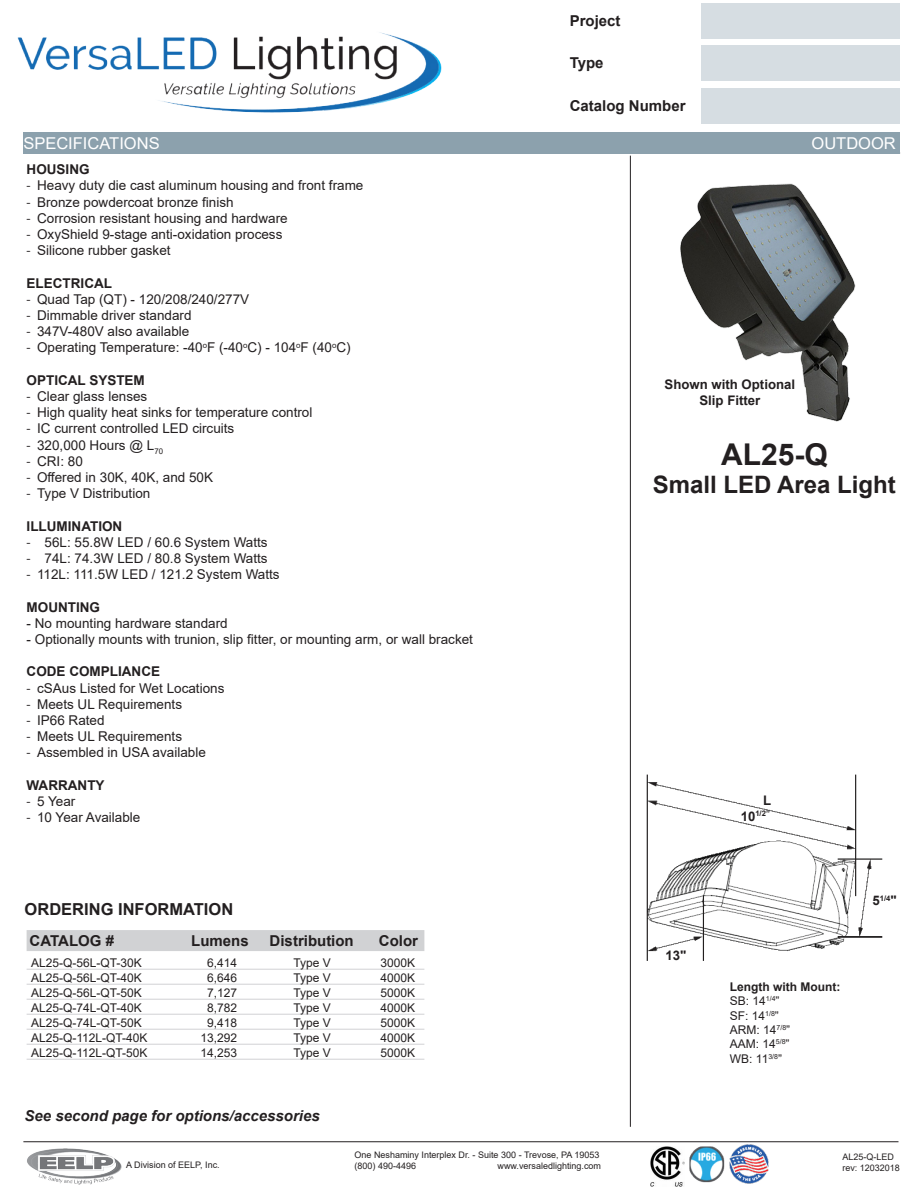
<style>
.page{position:relative;width:918px;height:1188px;background:#fff}
.page>*{position:absolute;margin:0;border:0;box-sizing:border-box;transform-origin:0 0}
.t1{font:700 30px "Arial";color:#231f20}
.t2{font:700 24px "Arial";color:#231f20}
.t3{font:700 16.5px "Arial";color:#231f20}
.t4{font:16.35px "Arial";color:#fff}
.Table_Headings{font:700 15px "Arial";color:#231f20}
.t5{font:italic 700 15px "Arial";color:#231f20}
.ParagraphText{font:13.5px "Arial";color:#231f20}
.ParagraphText-2{font:700 13.5px "Arial";color:#231f20}
.t6{font:700 13.2px "Arial";color:#231f20}
.OrderingInfoDescript{font:12px "Arial";color:#231f20}
.t7{font:700 12px "Arial";color:#231f20}
.t8{font:9px "Arial";color:#231f20}
.t9{font:700 7.65px "Arial";color:#231f20}
.s1{font-family:"Myriad Pro"}
.s2{font-size:13.2px}
</style>
<div class="page">
<img style="left:629px;top:759px;width:254px;height:221px">
<img style="left:17px;top:32px;width:425px;height:81px">
<div style="left:702px;top:3px;width:198px;height:35px;background:#d6dde2"></div>
<div style="left:702px;top:45px;width:198px;height:36px;background:#d6dde2"></div>
<div style="left:702px;top:88px;width:198px;height:36px;background:#d6dde2"></div>
<hr style="left:630px;top:156px;width:1px;height:971px;background:#231f20">
<div style="left:23px;top:133px;width:877px;height:21px;background:#8ca1ad"></div>
<hr style="left:23px;top:1141px;width:875px;height:1px;background:#231f20">
<img style="left:27px;top:1148px;width:95px;height:37px">
<div style="left:27px;top:930px;width:397px;height:21px;background:#d1d2d4"></div>
<hr style="left:27px;top:969px;width:397px;height:1px;background:#d1d2d4">
<hr style="left:27px;top:984px;width:397px;height:1px;background:#d1d2d4">
<hr style="left:27px;top:999px;width:397px;height:1px;background:#d1d2d4">
<hr style="left:27px;top:1014px;width:397px;height:1px;background:#d1d2d4">
<hr style="left:27px;top:1029px;width:397px;height:1px;background:#d1d2d4">
<hr style="left:27px;top:1044px;width:397px;height:1px;background:#d1d2d4">
<hr style="left:27px;top:1059px;width:397px;height:1px;background:#d1d2d4">
<img style="left:630px;top:164px;width:226px;height:276px">
<img style="left:651px;top:1146px;width:34px;height:40px">
<img style="left:689px;top:1146px;width:34px;height:36px">
<img style="left:723px;top:1145px;width:46px;height:39px">
<p class="Table_Headings" style="left:570px;top:10px;width:52px">Project</p>
<p class="Table_Headings" style="left:570px;top:52px;width:35px">Type</p>
<p class="Table_Headings" style="left:570px;top:95px;width:117px">Catalog Number</p>
<p class="t4" style="left:23px;top:132px;width:138px">SPECIFICATIONS</p>
<p class="t4" style="left:812px;top:132px;width:86px">OUTDOOR</p>
<p class="ParagraphText-2" style="left:27px;top:160px;width:65px">HOUSING</p>
<p class="ParagraphText" style="left:27px;top:176px;width:338px"><span class="s1">-</span> Heavy duty die cast aluminum housing and front frame</p>
<p class="ParagraphText" style="left:27px;top:193px;width:209px"><span class="s1">-</span> Bronze powdercoat bronze finish</p>
<p class="ParagraphText" style="left:27px;top:209px;width:263px"><span class="s1">-</span> Corrosion resistant housing and hardware</p>
<p class="ParagraphText" style="left:27px;top:225px;width:257px"><span class="s1">-</span> OxyShield 9-stage anti-oxidation process</p>
<p class="ParagraphText" style="left:27px;top:241px;width:146px"><span class="s1">-</span> Silicone rubber gasket</p>
<p class="ParagraphText-2" style="left:27px;top:273px;width:87px">ELECTRICAL</p>
<p class="ParagraphText" style="left:27px;top:290px;width:224px"><span class="s1">-</span> Quad Tap (QT) - 120/208/240/277V</p>
<p class="ParagraphText" style="left:27px;top:306px;width:167px"><span class="s1">-</span> Dimmable driver standard</p>
<p class="ParagraphText" style="left:27px;top:322px;width:164px"><span class="s1">-</span> 347V-480V also available</p>
<p class="ParagraphText" style="left:27px;top:338px;width:326px"><span class="s1">-</span> Operating Temperature: -40<sup>o</sup>F (-40<sup>o</sup>C) - 104<sup>o</sup>F (40<sup>o</sup>C)</p>
<p class="ParagraphText-2" style="left:27px;top:370px;width:120px">OPTICAL SYSTEM</p>
<p class="ParagraphText" style="left:27px;top:387px;width:122px"><span class="s1">-</span> Clear glass lenses</p>
<p class="ParagraphText" style="left:27px;top:403px;width:287px"><span class="s1">-</span> High quality heat sinks for temperature control</p>
<p class="ParagraphText" style="left:27px;top:419px;width:209px"><span class="s1">-</span> IC current controlled LED circuits</p>
<p class="ParagraphText" style="left:27px;top:436px;width:138px"><span class="s1">-</span> 320,000 Hours @ L<sub>70</sub></p>
<p class="ParagraphText" style="left:27px;top:452px;width:58px"><span class="s1">-</span> CRI: 80</p>
<p class="ParagraphText" style="left:27px;top:468px;width:188px"><span class="s1">-</span> Offered in 30K, 40K, and 50K</p>
<p class="ParagraphText" style="left:27px;top:484px;width:125px"><span class="s1">-</span> Type V Distribution</p>
<p class="ParagraphText-2" style="left:27px;top:516px;width:97px">ILLUMINATION</p>
<p class="ParagraphText" style="left:27px;top:533px;width:243px"><span class="s1">-</span> 56L: 55.8W LED / 60.6 System Watts</p>
<p class="ParagraphText" style="left:27px;top:549px;width:243px"><span class="s1">-</span> 74L: 74.3W LED / 80.8 System Watts</p>
<p class="ParagraphText" style="left:27px;top:565px;width:255px"><span class="s1">-</span> 112L: 111.5W LED / 121.2 System Watts</p>
<p class="ParagraphText-2" style="left:27px;top:597px;width:75px">MOUNTING</p>
<p class="ParagraphText" style="left:27px;top:614px;width:203px">- No mounting hardware standard</p>
<p class="ParagraphText" style="left:27px;top:630px;width:448px">- Optionally mounts with trunion, slip fitter, or mounting arm, or wall bracket</p>
<p class="ParagraphText-2" style="left:27px;top:662px;width:135px">CODE COMPLIANCE</p>
<p class="ParagraphText" style="left:27px;top:679px;width:199px"><span class="s1">-</span> cSAus Listed for Wet Locations</p>
<p class="ParagraphText" style="left:27px;top:695px;width:157px"><span class="s1">-</span> Meets UL Requirements</p>
<p class="ParagraphText" style="left:27px;top:711px;width:80px"><span class="s1">-</span> IP66 Rated</p>
<p class="ParagraphText" style="left:27px;top:727px;width:157px"><span class="s1">-</span> Meets UL Requirements</p>
<p class="ParagraphText" style="left:27px;top:743px;width:181px"><span class="s1">-</span> Assembled in USA available</p>
<p class="ParagraphText-2" style="left:27px;top:775px;width:79px">WARRANTY</p>
<p class="ParagraphText" style="left:27px;top:792px;width:50px"><span class="s1">-</span> 5 Year</p>
<p class="ParagraphText" style="left:27px;top:808px;width:115px"><span class="s1">-</span> 10 Year Available</p>
<p class="t3" style="left:25px;top:898px;width:210px">ORDERING INFORMATION</p>
<p class="Table_Headings" style="left:30px;top:930px;width:86px">CATALOG #</p>
<p class="Table_Headings" style="left:191px;top:930px;width:59px">Lumens</p>
<p class="Table_Headings" style="left:270px;top:930px;width:86px">Distribution</p>
<p class="Table_Headings" style="left:379px;top:930px;width:41px">Color</p>
<p class="OrderingInfoDescript" style="left:31px;top:954px;width:112px">AL25-Q-56L-QT-30K</p>
<p class="OrderingInfoDescript" style="left:207px;top:954px;width:32px">6,414</p>
<p class="OrderingInfoDescript" style="left:294px;top:954px;width:39px">Type V</p>
<p class="OrderingInfoDescript" style="left:381px;top:954px;width:36px">3000K</p>
<p class="OrderingInfoDescript" style="left:31px;top:969px;width:112px">AL25-Q-56L-QT-40K</p>
<p class="OrderingInfoDescript" style="left:207px;top:969px;width:32px">6,646</p>
<p class="OrderingInfoDescript" style="left:294px;top:969px;width:39px">Type V</p>
<p class="OrderingInfoDescript" style="left:381px;top:969px;width:36px">4000K</p>
<p class="OrderingInfoDescript" style="left:31px;top:984px;width:112px">AL25-Q-56L-QT-50K</p>
<p class="OrderingInfoDescript" style="left:207px;top:984px;width:32px">7,127</p>
<p class="OrderingInfoDescript" style="left:294px;top:984px;width:39px">Type V</p>
<p class="OrderingInfoDescript" style="left:381px;top:984px;width:36px">5000K</p>
<p class="OrderingInfoDescript" style="left:31px;top:999px;width:112px">AL25-Q-74L-QT-40K</p>
<p class="OrderingInfoDescript" style="left:207px;top:999px;width:32px">8,782</p>
<p class="OrderingInfoDescript" style="left:294px;top:999px;width:39px">Type V</p>
<p class="OrderingInfoDescript" style="left:381px;top:999px;width:36px">4000K</p>
<p class="OrderingInfoDescript" style="left:31px;top:1014px;width:112px">AL25-Q-74L-QT-50K</p>
<p class="OrderingInfoDescript" style="left:207px;top:1014px;width:32px">9,418</p>
<p class="OrderingInfoDescript" style="left:294px;top:1014px;width:39px">Type V</p>
<p class="OrderingInfoDescript" style="left:381px;top:1014px;width:36px">5000K</p>
<p class="OrderingInfoDescript" style="left:31px;top:1029px;width:118px">AL25-Q-112L-QT-40K</p>
<p class="OrderingInfoDescript" style="left:201px;top:1029px;width:38px">13,292</p>
<p class="OrderingInfoDescript" style="left:294px;top:1029px;width:39px">Type V</p>
<p class="OrderingInfoDescript" style="left:381px;top:1029px;width:36px">4000K</p>
<p class="OrderingInfoDescript" style="left:31px;top:1044px;width:118px">AL25-Q-112L-QT-50K</p>
<p class="OrderingInfoDescript" style="left:201px;top:1044px;width:38px">14,253</p>
<p class="OrderingInfoDescript" style="left:294px;top:1044px;width:39px">Type V</p>
<p class="OrderingInfoDescript" style="left:381px;top:1044px;width:36px">5000K</p>
<p class="t5" style="left:25px;top:1106px;width:297px">See second page for options/accessories</p>
<p class="t8" style="left:126px;top:1159px;width:95px">A Division of EELP, Inc.</p>
<p class="t8" style="left:355px;top:1149px;width:246px">One Neshaminy Interplex Dr. - Suite 300 - Trevose, PA 19053</p>
<p class="t8" style="left:355px;top:1160px;width:63px">(800) 490-4496</p>
<p class="t8" style="left:498px;top:1160px;width:105px">www.versaledlighting.com</p>
<p class="t6" style="left:665px;top:375px;width:132px">Shown with Optional</p>
<p class="t6" style="left:699px;top:391px;width:62px">Slip Fitter</p>
<p class="t1" style="left:721px;top:433px;width:108px">AL25-Q</p>
<p class="t2" style="left:653px;top:468px;width:245px">Small LED Area Light</p>
<p class="t6" style="left:763px;top:791px;width:10px">L</p>
<p class="t6" style="left:666px;top:946px;width:22px">13"</p>
<p class="t9" style="left:741px;top:808px;width:31px"><span class="s2">10</span>1/2”</p>
<p class="t7" style="left:730px;top:978px;width:112px">Length with Mount:</p>
<p class="OrderingInfoDescript" style="left:730px;top:993px;width:51px">SB: 14<sup>1/4</sup>”</p>
<p class="OrderingInfoDescript" style="left:730px;top:1007px;width:51px">SF: 14<sup>1/8</sup>”</p>
<p class="OrderingInfoDescript" style="left:730px;top:1022px;width:62px">ARM: 14<sup>7/8</sup>”</p>
<p class="OrderingInfoDescript" style="left:730px;top:1036px;width:61px">AAM: 14<sup>5/8</sup>”</p>
<p class="OrderingInfoDescript" style="left:730px;top:1050px;width:54px">WB: 11<sup>3/8</sup>”</p>
<p class="t9" style="left:873px;top:893px;width:26px"><span class="s2">5</span>1/4<span class="s2">"</span></p>
<p class="t8" style="left:842px;top:1151px;width:53px">AL25-Q-LED</p>
<p class="t8" style="left:842px;top:1161px;width:59px">rev: 12032018</p>
</div>
